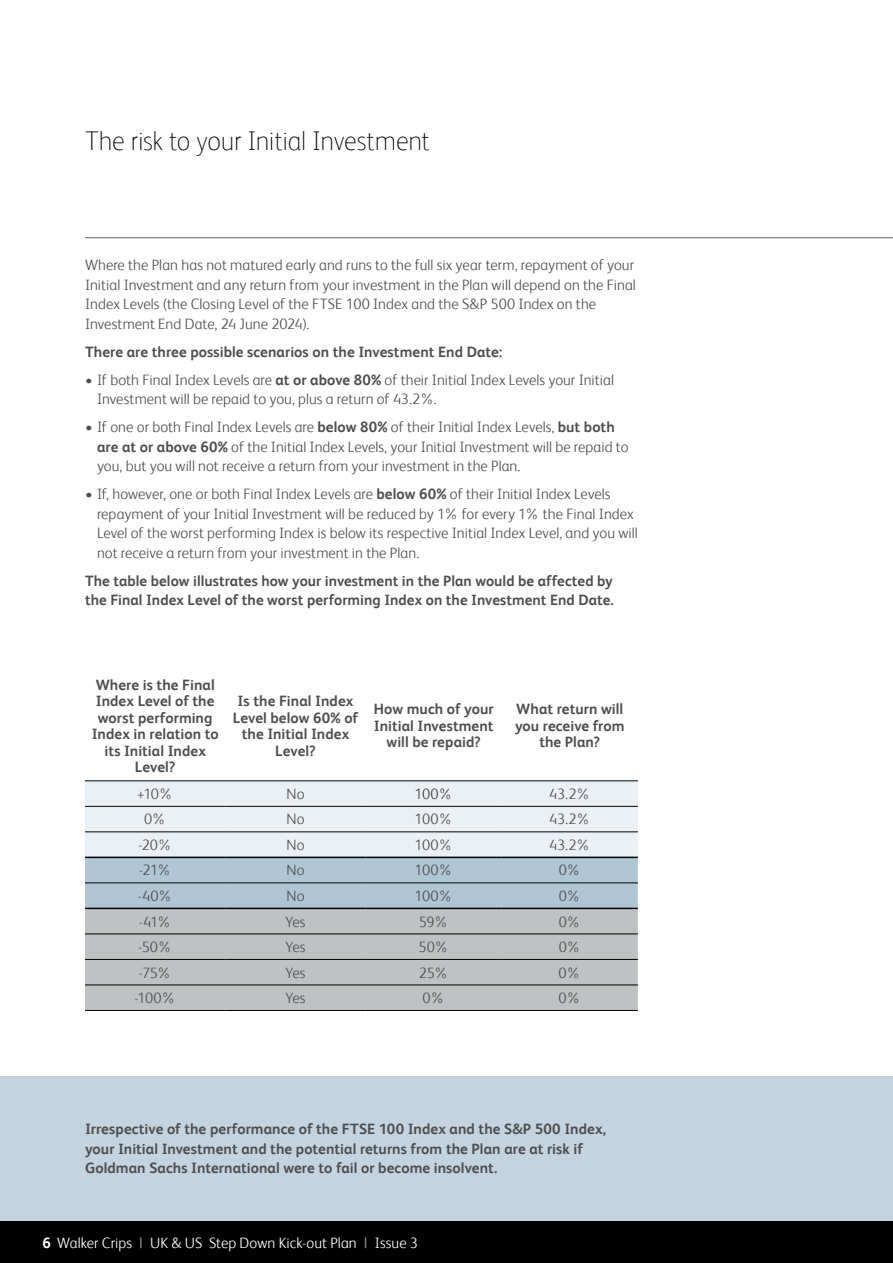
<style>
.page{position:relative;width:893px;height:1263px;background:#fff}
.page>*{position:absolute;margin:0;border:0;box-sizing:border-box;transform-origin:0 0}
.t1{font:100 27px "FS Albert";letter-spacing:-.01em;color:#000}
.t2{font:300 15px/19.5px "FS Albert";letter-spacing:.005em;color:#4d4d4f}
.t3{font:700 15px/16.5px "FS Albert";letter-spacing:.005em;color:#4d4d4f;text-align:center}
.t4{font:300 15px "FS Albert";letter-spacing:.005em;color:#fff}
.t5{font:300 15px "FS Albert";color:#414042}
.s1{font-weight:700}
.s2{font-weight:400;color:#939598}
</style>
<div class="page">
<div style="left:0;top:1220px;width:893px;height:43px;background:#000"></div>
<hr style="left:85px;top:237px;width:808px;height:1px;background:#636466">
<svg style="left:85px;top:781px;width:553px;height:127px;background:#cfdbe3"></svg>
<div style="left:85px;top:909px;width:553px;height:101px;background:#bfc2c2"></div>
<hr style="left:85px;top:857px;width:140px;height:1px;background:#000">
<hr style="left:225px;top:857px;width:141px;height:1px;background:#000">
<hr style="left:366px;top:857px;width:136px;height:1px;background:#000">
<hr style="left:502px;top:857px;width:136px;height:1px;background:#000">
<hr style="left:85px;top:831px;width:140px;height:1px;background:#000">
<hr style="left:225px;top:831px;width:141px;height:1px;background:#000">
<hr style="left:366px;top:831px;width:136px;height:1px;background:#000">
<hr style="left:502px;top:831px;width:136px;height:1px;background:#000">
<hr style="left:85px;top:780px;width:140px;height:1px;background:#000">
<hr style="left:225px;top:780px;width:141px;height:1px;background:#000">
<hr style="left:366px;top:780px;width:136px;height:1px;background:#000">
<hr style="left:502px;top:780px;width:136px;height:1px;background:#000">
<hr style="left:85px;top:806px;width:140px;height:1px;background:#000">
<hr style="left:225px;top:806px;width:141px;height:1px;background:#000">
<hr style="left:366px;top:806px;width:136px;height:1px;background:#000">
<hr style="left:502px;top:806px;width:136px;height:1px;background:#000">
<hr style="left:85px;top:883px;width:140px;height:1px;background:#000">
<hr style="left:225px;top:883px;width:141px;height:1px;background:#000">
<hr style="left:366px;top:883px;width:136px;height:1px;background:#000">
<hr style="left:502px;top:883px;width:136px;height:1px;background:#000">
<hr style="left:85px;top:908px;width:140px;height:1px;background:#000">
<hr style="left:225px;top:908px;width:141px;height:1px;background:#000">
<hr style="left:366px;top:908px;width:136px;height:1px;background:#000">
<hr style="left:502px;top:908px;width:136px;height:1px;background:#000">
<hr style="left:85px;top:934px;width:140px;height:1px;background:#000">
<hr style="left:85px;top:959px;width:140px;height:1px;background:#000">
<hr style="left:85px;top:985px;width:140px;height:1px;background:#000">
<hr style="left:85px;top:1010px;width:140px;height:1px;background:#000">
<hr style="left:225px;top:934px;width:141px;height:1px;background:#000">
<hr style="left:225px;top:959px;width:141px;height:1px;background:#000">
<hr style="left:225px;top:985px;width:141px;height:1px;background:#000">
<hr style="left:225px;top:1010px;width:141px;height:1px;background:#000">
<hr style="left:366px;top:934px;width:136px;height:1px;background:#000">
<hr style="left:366px;top:959px;width:136px;height:1px;background:#000">
<hr style="left:366px;top:985px;width:136px;height:1px;background:#000">
<hr style="left:366px;top:1010px;width:136px;height:1px;background:#000">
<hr style="left:502px;top:934px;width:136px;height:1px;background:#000">
<hr style="left:502px;top:959px;width:136px;height:1px;background:#000">
<hr style="left:502px;top:985px;width:136px;height:1px;background:#000">
<hr style="left:502px;top:1010px;width:136px;height:1px;background:#000">
<div style="left:0;top:1076px;width:893px;height:144px;background:#c3d3df"></div>
<h1 class="t1" style="left:85px;top:125px;width:346px">The risk to your Initial Investment</h1>
<p class="t2" style="left:85px;top:255px;width:552px">Where the Plan has not matured early and runs to the full six year term, repayment of your Initial Investment and any return from your investment in the Plan will depend on the Final Index Levels (the Closing Level of the FTSE 100 Index and the S&amp;P 500 Index on the Investment End Date, 24 June 2024).</p>
<p class="t3" style="left:85px;top:343px;width:419px">There are three possible scenarios on the Investment End Date:</p>
<p class="t2" style="left:97px;top:370px;width:518px;text-indent:-12px">• If both Final Index Levels are <span class="s1">at or above 80%</span> of their Initial Index Levels your Initial<br>Investment will be repaid to you, plus a return of 43.2%.</p>
<p class="t2" style="left:97px;top:417px;width:533px;text-indent:-12px">• If one or both Final Index Levels are <span class="s1">below 80%</span> of their Initial Index Levels, <span class="s1">but both are at or above 60%</span> of the Initial Index Levels, your Initial Investment will be repaid to you, but you will not receive a return from your investment in the Plan.</p>
<p class="t2" style="left:97px;top:484px;width:542px;text-indent:-12px">• If, however, one or both Final Index Levels are <span class="s1">below 60%</span> of their Initial Index Levels repayment of your Initial Investment will be reduced by 1% for every 1% the Final Index Level of the worst performing Index is below its respective Initial Index Level, and you will not receive a return from your investment in the Plan.</p>
<p class="t3" style="left:85px;top:571px;width:530px;line-height:19.5px;text-align:left">The table below illustrates how your investment in the Plan would be affected by the Final Index Level of the worst performing Index on the Investment End Date.</p>
<p class="t3" style="left:92px;top:676px;width:128px">Where is the Final<br>Index Level of the worst performing<br>Index in relation to its Initial Index<br>Level?</p>
<p class="t3" style="left:233px;top:693px;width:127px">Is the Final Index<br>Level below 60% of the Initial Index<br>Level?</p>
<p class="t3" style="left:374px;top:701px;width:121px">How much of your<br>Initial Investment will be repaid?</p>
<p class="t3" style="left:515px;top:701px;width:111px">What return will you receive from the Plan?</p>
<p class="t2" style="left:137px;top:784px;width:37px">+10%</p>
<p class="t2" style="left:286px;top:784px;width:20px">No</p>
<p class="t5" style="left:415px;top:785px;width:40px">100%</p>
<p class="t2" style="left:549px;top:784px;width:43px">43.2%</p>
<p class="t2" style="left:144px;top:809px;width:24px">0%</p>
<p class="t2" style="left:286px;top:809px;width:20px">No</p>
<p class="t2" style="left:415px;top:809px;width:40px">100%</p>
<p class="t2" style="left:549px;top:809px;width:43px">43.2%</p>
<p class="t2" style="left:138px;top:835px;width:35px">-20%</p>
<p class="t2" style="left:286px;top:835px;width:20px">No</p>
<p class="t2" style="left:415px;top:835px;width:40px">100%</p>
<p class="t2" style="left:549px;top:835px;width:43px">43.2%</p>
<p class="t2" style="left:139px;top:860px;width:34px">-21%</p>
<p class="t2" style="left:286px;top:860px;width:20px">No</p>
<p class="t2" style="left:415px;top:860px;width:40px">100%</p>
<p class="t2" style="left:559px;top:860px;width:24px">0%</p>
<p class="t2" style="left:138px;top:886px;width:36px">-40%</p>
<p class="t2" style="left:286px;top:886px;width:20px">No</p>
<p class="t2" style="left:415px;top:886px;width:40px">100%</p>
<p class="t2" style="left:559px;top:886px;width:24px">0%</p>
<p class="t2" style="left:139px;top:911px;width:34px">-41%</p>
<p class="t2" style="left:285px;top:911px;width:22px">Yes</p>
<p class="t2" style="left:419px;top:911px;width:31px">59%</p>
<p class="t2" style="left:559px;top:911px;width:24px">0%</p>
<p class="t2" style="left:138px;top:937px;width:36px">-50%</p>
<p class="t2" style="left:285px;top:937px;width:22px">Yes</p>
<p class="t2" style="left:418px;top:937px;width:32px">50%</p>
<p class="t2" style="left:559px;top:937px;width:24px">0%</p>
<p class="t2" style="left:139px;top:962px;width:34px">-75%</p>
<p class="t2" style="left:285px;top:962px;width:22px">Yes</p>
<p class="t2" style="left:419px;top:962px;width:31px">25%</p>
<p class="t2" style="left:559px;top:962px;width:24px">0%</p>
<p class="t2" style="left:135px;top:988px;width:43px">-100%</p>
<p class="t2" style="left:285px;top:988px;width:22px">Yes</p>
<p class="t2" style="left:423px;top:988px;width:24px">0%</p>
<p class="t2" style="left:559px;top:988px;width:24px">0%</p>
<p class="t3" style="left:85px;top:1119px;width:523px;line-height:19.5px;text-align:left">Irrespective of the performance of the FTSE 100 Index and the S&amp;P 500 Index, your Initial Investment and the potential returns from the Plan are at risk if<br>Goldman Sachs International were to fail or become insolvent.</p>
<p class="t4" style="left:43px;top:1234px;width:377px"><span class="s1">6</span> Walker Crips <span class="s2">|</span> UK &amp; US Step Down Kick-out Plan <span class="s2">|</span> Issue 3</p>
</div>
